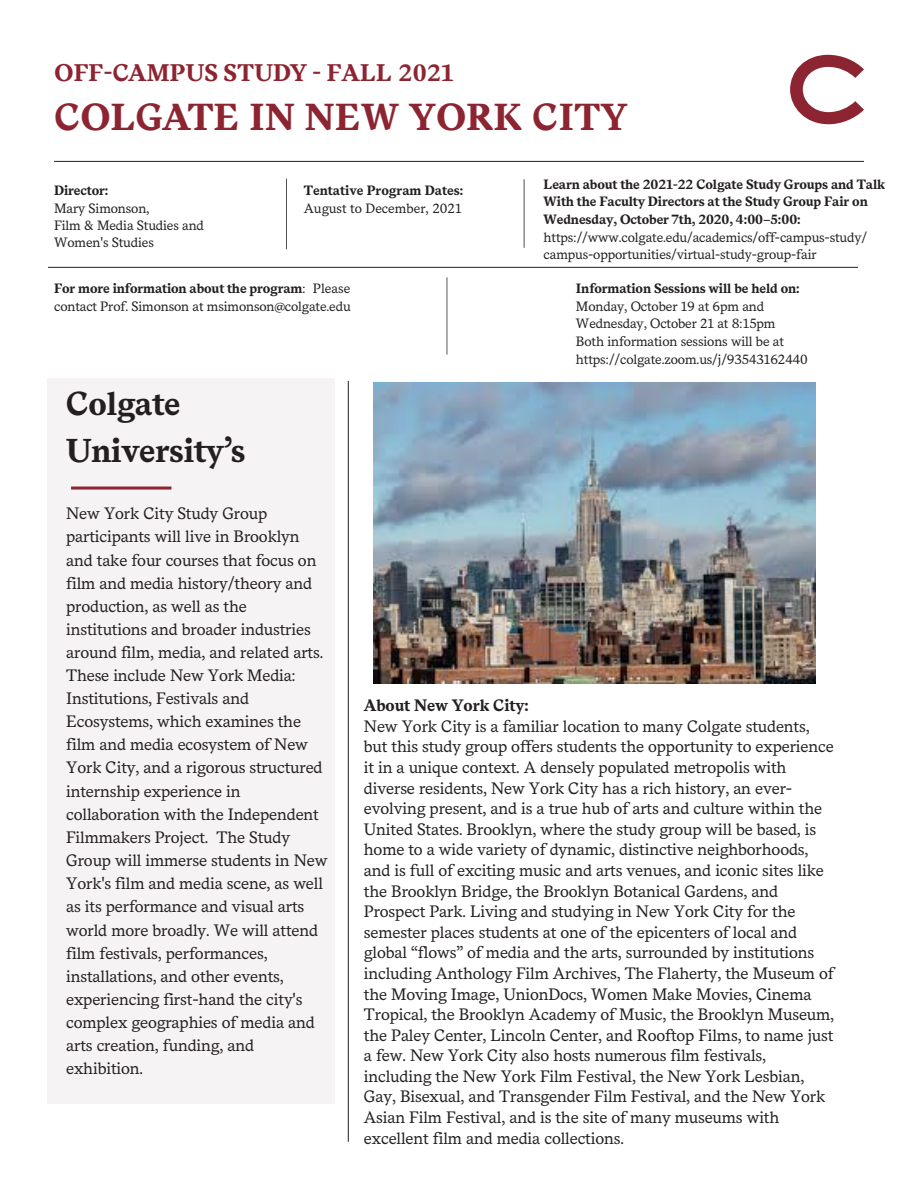
<style>
.page{position:relative;width:918px;height:1188px;background:#fff}
.page>*{position:absolute;margin:0;border:0;box-sizing:border-box;transform-origin:0 0}
.t1{font:700 37.5px "Messina Serif";letter-spacing:.01em;color:#8d2431}
.t2{font:700 33px/47.4px "Messina Serif";letter-spacing:-.01em;color:#231f20}
.t3{font:700 24px "Messina Serif";letter-spacing:.01em;color:#8d2431}
.t4{font:16.5px/23.1px "Messina Serif";letter-spacing:-.01em;color:#231f20}
.t5{font:13.5px/17.9px "Messina Serif";letter-spacing:-.01em;color:#231f20}
.t6{font:700 13.5px/17.5px "Messina Serif";letter-spacing:-.01em;color:#231f20}
.s1{font-weight:700}
.s2{font-weight:400}
</style>
<div class="page">
<hr style="left:54px;top:161px;width:810px;height:1px;background:#231f20">
<hr style="left:48px;top:267px;width:810px;height:1px;background:#231f20">
<svg style="left:790px;top:55px;width:74px;height:69px"></svg>
<hr style="left:286px;top:179px;width:1px;height:70px;background:#231f20">
<hr style="left:524px;top:179px;width:1px;height:69px;background:#231f20">
<hr style="left:447px;top:277px;width:1px;height:78px;background:#231f20">
<hr style="left:348px;top:381px;width:1px;height:761px;background:#231f20">
<div style="left:47px;top:378px;width:288px;height:725px;background:#f5f3f4"></div>
<hr style="left:71px;top:487px;width:100px;height:3px;background:#8d2431">
<img style="left:373px;top:383px;width:442px;height:300px">
<p class="t3" style="left:55px;top:58px;width:401px">OFF-CAMPUS STUDY - FALL 2021</p>
<p class="t1" style="left:55px;top:94px;width:575px">COLGATE IN NEW YORK CITY</p>
<p class="t5" style="left:54px;top:182px;width:151px"><span class="s1">Director:<br></span>Mary Simonson,<br>Film &amp; Media Studies and<br>Women's Studies</p>
<p class="t6" style="left:304px;top:182px;width:162px">Tentative Program Dates:<br><span class="s2">August to December, 2021</span></p>
<p class="t5" style="left:54px;top:279px;width:298px"><span class="s1">For more information about the program</span>: Please contact Prof. Simonson at msimonson@colgate.edu</p>
<p class="t6" style="left:544px;top:176px;width:343px">Learn about the 2021-22 Colgate Study Groups and Talk With the Faculty Directors at the Study Group Fair on Wednesday, October 7th, 2020, 4:00–5:00: <span class="s2">https://www.colgate.edu/academics/off-campus-study/ campus-opportunities/virtual-study-group-fair</span></p>
<p class="t5" style="left:576px;top:280px;width:233px"><span class="s1">Information Sessions will be held on:<br></span>Monday, October 19 at 6pm and Wednesday, October 21 at 8:15pm<br>Both information sessions will be at https://colgate.zoom.us/j/93543162440</p>
<p class="t2" style="left:66px;top:382px;width:181px">Colgate<br>University’s</p>
<p class="t4" style="left:66px;top:503px;width:263px">New York City Study Group participants will live in Brooklyn and take four courses that focus on film and media history/theory and production, as well as the institutions and broader industries around film, media, and related arts.<br>These include New York Media:<br>Institutions, Festivals and<br>Ecosystems, which examines the film and media ecosystem of New<br>York City, and a rigorous structured internship experience in collaboration with the Independent<br>Filmmakers Project. The Study<br>Group will immerse students in New<br>York's film and media scene, as well as its performance and visual arts world more broadly. We will attend film festivals, performances, installations, and other events, experiencing first-hand the city's complex geographies of media and arts creation, funding, and exhibition.</p>
<p class="t4" style="left:364px;top:696px;width:472px;line-height:20.5px"><span class="s1">About New York City:<br></span>New York City is a familiar location to many Colgate students, but this study group offers students the opportunity to experience it in a unique context. A densely populated metropolis with diverse residents, New York City has a rich history, an ever&shy;evolving present, and is a true hub of arts and culture within the United States. Brooklyn, where the study group will be based, is home to a wide variety of dynamic, distinctive neighborhoods, and is full of exciting music and arts venues, and iconic sites like the Brooklyn Bridge, the Brooklyn Botanical Gardens, and Prospect Park. Living and studying in New York City for the semester places students at one of the epicenters of local and global “flows” of media and the arts, surrounded by institutions including Anthology Film Archives, The Flaherty, the Museum of the Moving Image, UnionDocs, Women Make Movies, Cinema Tropical, the Brooklyn Academy of Music, the Brooklyn Museum, the Paley Center, Lincoln Center, and Rooftop Films, to name just a few. New York City also hosts numerous film festivals, including the New York Film Festival, the New York Lesbian, Gay, Bisexual, and Transgender Film Festival, and the New York Asian Film Festival, and is the site of many museums with excellent film and media collections.</p>
</div>
